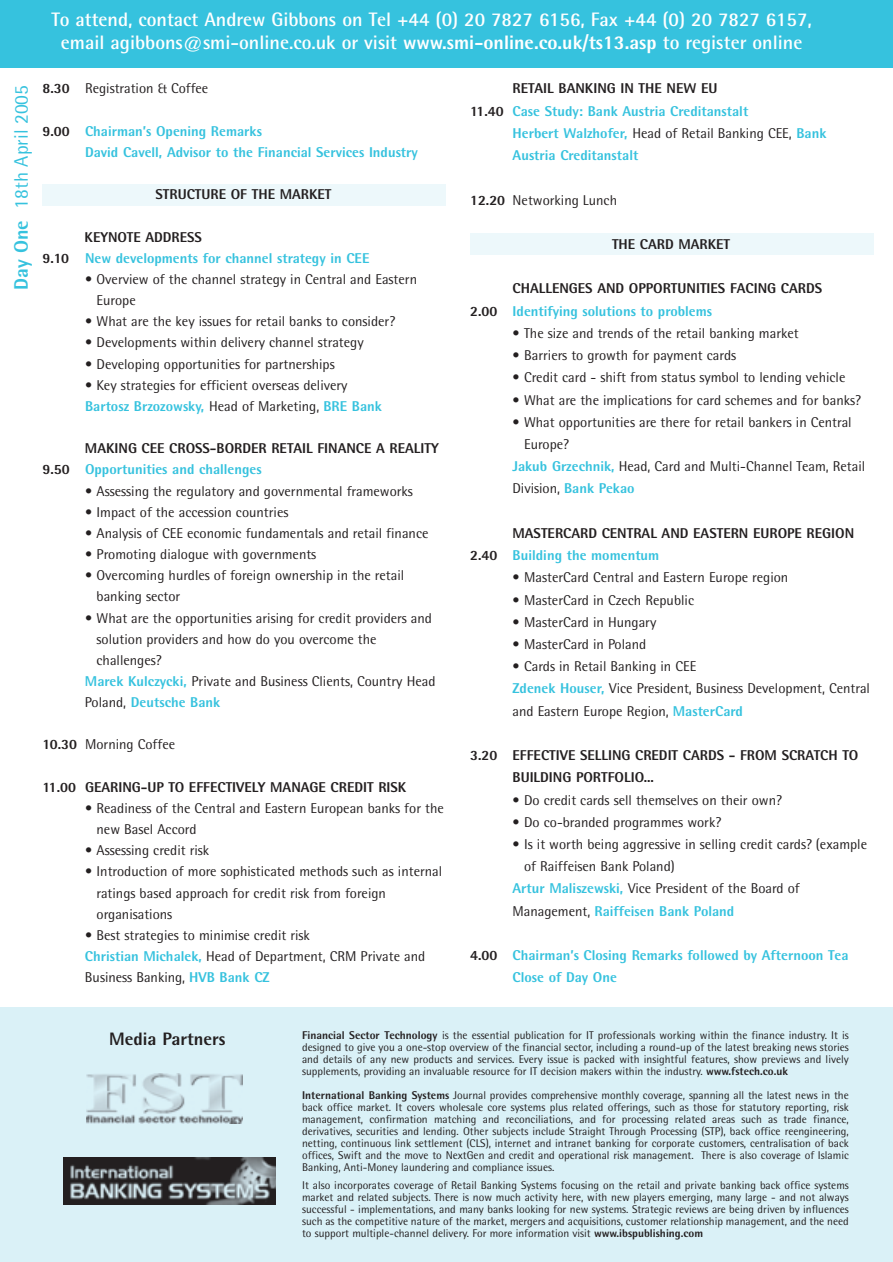
<style>
.page{position:relative;width:893px;height:1262px;background:#fff}
.page>*{position:absolute;margin:0;border:0;box-sizing:border-box;transform-origin:0 0}
.t1{font:700 19.5px/22.5px "Rotis Semi Sans";color:#fff;text-align:center}
.t2{font:19.5px "Rotis Semi Sans";color:#36c2de}
.t3{font:800 18px "Rotis Semi Sans";color:#231f20}
.t4{font:14.25px/21.1px "Rotis Semi Sans";color:#231f20}
.t5{font:800 14.25px/22.2px "Rotis Semi Sans";color:#231f20}
.t6{font:800 14.25px/21.1px "Rotis Semi Sans";color:#36c2de}
.t7{font:11.25px/12px "Rotis Semi Sans";color:#231f20;text-align:justify}
.s1{font-weight:800}
.s2{color:#231f20}
.s3{font-weight:800;color:#36c2de}
.s4{color:#36c2de}
.s5{font-weight:400;color:#231f20}
</style>
<div class="page">
<div style="left:1px;top:1007px;width:891px;height:255px;background:#daf1f7"></div>
<div style="left:470px;top:234px;width:403px;height:21px;background:#edf8fb"></div>
<div style="left:43px;top:184px;width:403px;height:21px;background:#edf8fb"></div>
<div style="left:1px;top:0;width:891px;height:68px;background:#36c2de"></div>
<img style="left:86px;top:1073px;width:156px;height:50px">
<img style="left:63px;top:1157px;width:213px;height:47px">
<h1 class="t1" style="left:51px;top:10px;width:762px">To attend, contact Andrew Gibbons on Tel +44 (0) 20 7827 6156, Fax +44 (0) 20 7827 6157, email agibbons@smi-online.co.uk or visit <span class="s1">www.smi-online.co.uk/ts13.asp</span> to register online</h1>
<h1 class="t2" style="left:14px;top:290px;width:207px;rotate:-90deg"><span class="s1">Day One</span> 18th April 2005</h1>
<p class="t4" style="left:43px;top:79px;width:167px"><span class="s1">8.30</span> Registration &amp; Coffee</p>
<p class="t6" style="left:85px;top:122px;width:334px;text-indent:-43px"><span class="s2">9.00</span> Chairman’s Opening Remarks<br>David Cavell, Advisor to the Financial Services Industry</p>
<p class="t5" style="left:156px;top:185px;width:177px">STRUCTURE OF THE MARKET</p>
<p class="t6" style="left:43px;top:227px;width:328px;text-indent:42px"><span class="s2">KEYNOTE ADDRESS<br>9.10</span> New developments for channel strategy in CEE</p>
<p class="t4" style="left:97px;top:270px;width:322px;text-indent:-11px">• Overview of the channel strategy in Central and Eastern<br>Europe</p>
<p class="t4" style="left:85px;top:312px;width:311px">• What are the key issues for retail banks to consider?</p>
<p class="t4" style="left:85px;top:333px;width:280px">• Developments within delivery channel strategy</p>
<p class="t4" style="left:85px;top:354px;width:251px">• Developing opportunities for partnerships</p>
<p class="t4" style="left:85px;top:376px;width:298px">• Key strategies for efficient overseas delivery<br><span class="s3">Bartosz Brzozowsky,</span> Head of Marketing, <span class="s3">BRE Bank</span></p>
<p class="t5" style="left:43px;top:439px;width:397px;line-height:21.1px;text-indent:42px">MAKING CEE CROSS-BORDER RETAIL FINANCE A REALITY<br>9.50 <span class="s4">Opportunities and challenges</span></p>
<p class="t4" style="left:85px;top:481px;width:329px">• Assessing the regulatory and governmental frameworks</p>
<p class="t4" style="left:85px;top:503px;width:205px">• Impact of the accession countries</p>
<p class="t4" style="left:85px;top:524px;width:345px">• Analysis of CEE economic fundamentals and retail finance</p>
<p class="t4" style="left:85px;top:545px;width:233px">• Promoting dialogue with governments</p>
<p class="t4" style="left:97px;top:566px;width:309px;text-indent:-11px">• Overcoming hurdles of foreign ownership in the retail banking sector</p>
<p class="t4" style="left:85px;top:608px;width:348px">• What are the opportunities arising for credit providers and</p>
<p class="t4" style="left:97px;top:629px;width:281px">solution providers and how do you overcome the</p>
<p class="t4" style="left:97px;top:651px;width:67px">challenges?</p>
<p class="t4" style="left:85px;top:672px;width:352px"><span class="s3">Marek Kulczycki,</span> Private and Business Clients, Country Head</p>
<p class="t6" style="left:85px;top:693px;width:137px"><span class="s5">Poland,</span> Deutsche Bank</p>
<p class="t4" style="left:43px;top:735px;width:134px"><span class="s1">10.30</span> Morning Coffee</p>
<p class="t5" style="left:43px;top:777px;width:365px">11.00 GEARING-UP TO EFFECTIVELY MANAGE CREDIT RISK</p>
<p class="t4" style="left:97px;top:799px;width:349px;text-indent:-11px">• Readiness of the Central and Eastern European banks for the new Basel Accord</p>
<p class="t4" style="left:85px;top:841px;width:126px">• Assessing credit risk</p>
<p class="t4" style="left:97px;top:862px;width:347px;text-indent:-11px">• Introduction of more sophisticated methods such as internal ratings based approach for credit risk from foreign organisations</p>
<p class="t4" style="left:85px;top:926px;width:342px">• Best strategies to minimise credit risk<br><span class="s3">Christian Michalek,</span> Head of Department, CRM Private and<br>Business Banking, <span class="s3">HVB Bank CZ</span></p>
<p class="t5" style="left:512px;top:79px;width:206px">RETAIL BANKING IN THE NEW EU</p>
<p class="t6" style="left:470px;top:102px;width:280px"><span class="s2">11.40</span> Case Study: Bank Austria Creditanstalt</p>
<p class="t4" style="left:512px;top:124px;width:315px"><span class="s3">Herbert Walzhofer,</span> Head of Retail Banking CEE, <span class="s3">Bank</span></p>
<p class="t6" style="left:512px;top:146px;width:127px">Austria Creditanstalt</p>
<p class="t4" style="left:470px;top:190px;width:148px"><span class="s1">12.20</span> Networking Lunch</p>
<p class="t5" style="left:612px;top:234px;width:120px">THE CARD MARKET</p>
<p class="t5" style="left:470px;top:279px;width:353px;text-indent:43px">CHALLENGES AND OPPORTUNITIES FACING CARDS<br>2.00 <span class="s4">Identifying solutions to problems</span></p>
<p class="t4" style="left:512px;top:324px;width:287px">• The size and trends of the retail banking market</p>
<p class="t4" style="left:512px;top:346px;width:225px">• Barriers to growth for payment cards</p>
<p class="t4" style="left:512px;top:368px;width:334px">• Credit card - shift from status symbol to lending vehicle</p>
<p class="t4" style="left:512px;top:390px;width:350px">• What are the implications for card schemes and for banks?</p>
<p class="t4" style="left:512px;top:413px;width:340px">• What opportunities are there for retail bankers in Central</p>
<p class="t4" style="left:524px;top:435px;width:46px">Europe?</p>
<p class="t4" style="left:512px;top:457px;width:354px"><span class="s3">Jakub Grzechnik,</span> Head, Card and Multi-Channel Team, Retail</p>
<p class="t4" style="left:512px;top:479px;width:124px">Division, <span class="s3">Bank Pekao</span></p>
<p class="t5" style="left:470px;top:523px;width:385px;text-indent:42px">MASTERCARD CENTRAL AND EASTERN EUROPE REGION<br>2.40 <span class="s4">Building the momentum</span></p>
<p class="t4" style="left:512px;top:568px;width:277px">• MasterCard Central and Eastern Europe region</p>
<p class="t4" style="left:512px;top:590px;width:183px">• MasterCard in Czech Republic</p>
<p class="t4" style="left:512px;top:613px;width:145px">• MasterCard in Hungary</p>
<p class="t4" style="left:512px;top:635px;width:135px">• MasterCard in Poland</p>
<p class="t4" style="left:512px;top:656px;width:359px;line-height:22.2px">• Cards in Retail Banking in CEE<br><span class="s3">Zdenek Houser,</span> Vice President, Business Development, Central and Eastern Europe Region, <span class="s3">MasterCard</span></p>
<p class="t5" style="left:512px;top:745px;width:347px;text-indent:-42px">3.20 EFFECTIVE SELLING CREDIT CARDS - FROM SCRATCH TO<br>BUILDING PORTFOLIO...</p>
<p class="t4" style="left:512px;top:790px;width:271px">• Do credit cards sell themselves on their own?</p>
<p class="t4" style="left:512px;top:812px;width:210px">• Do co-branded programmes work?</p>
<p class="t4" style="left:512px;top:835px;width:356px">• Is it worth being aggressive in selling credit cards? (example</p>
<p class="t4" style="left:524px;top:857px;width:152px">of Raiffeisen Bank Poland)</p>
<p class="t4" style="left:512px;top:879px;width:289px"><span class="s3">Artur Maliszewski,</span> Vice President of the Board of</p>
<p class="t6" style="left:512px;top:901px;width:223px"><span class="s5">Management,</span> Raiffeisen Bank Poland</p>
<p class="t6" style="left:512px;top:945px;width:337px;line-height:22.2px;text-indent:-43px"><span class="s2">4.00</span> Chairman’s Closing Remarks followed by Afternoon Tea<br>Close of Day One</p>
<p class="t3" style="left:109px;top:1032px;width:118px">Media Partners</p>
<p class="t7" style="left:302px;top:1030px;width:548px"><span class="s1">Financial Sector Technology</span> is the essential publication for IT professionals working within the finance industry. It is designed to give you a one-stop overview of the financial sector, including a round-up of the latest breaking news stories and details of any new products and services. Every issue is packed with insightful features, show previews and lively supplements, providing an invaluable resource for IT decision makers within the industry. <span class="s1">www.fstech.co.uk</span></p>
<p class="t7" style="left:302px;top:1090px;width:548px"><span class="s1">International Banking Systems</span> Journal provides comprehensive monthly coverage, spanning all the latest news in the back office market. It covers wholesale core systems plus related offerings, such as those for statutory reporting, risk management, confirmation matching and reconciliations, and for processing related areas such as trade finance, derivatives, securities and lending. Other subjects include Straight Through Processing (STP), back office reengineering, netting, continuous link settlement (CLS), internet and intranet banking for corporate customers, centralisation of back offices, Swift and the move to NextGen and credit and operational risk management. There is also coverage of Islamic Banking, Anti-Money laundering and compliance issues.</p>
<p class="t7" style="left:302px;top:1180px;width:548px">It also incorporates coverage of Retail Banking Systems focusing on the retail and private banking back office systems market and related subjects. There is now much activity here, with new players emerging, many large - and not always successful - implementations, and many banks looking for new systems. Strategic reviews are being driven by influences such as the competitive nature of the market, mergers and acquisitions, customer relationship management, and the need to support multiple-channel delivery. For more information visit <span class="s1">www.ibspublishing.com</span></p>
</div>
